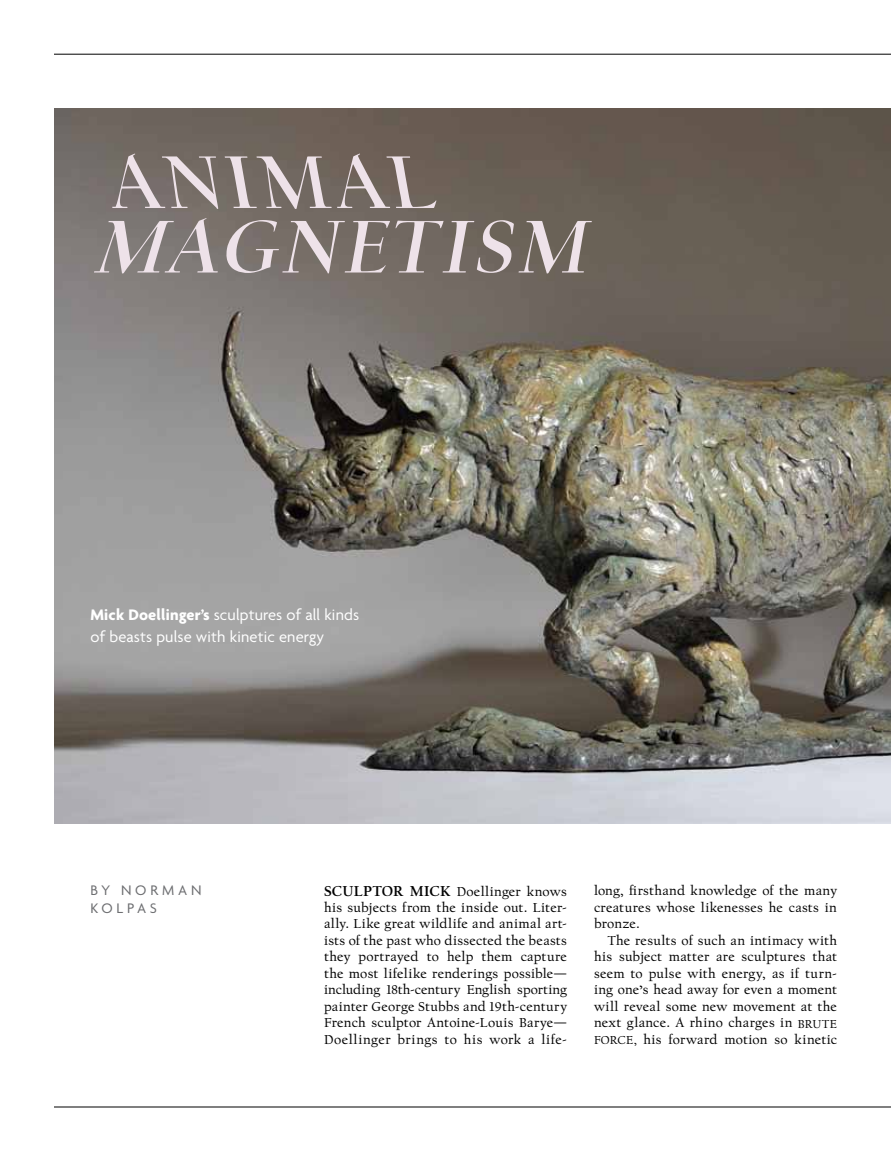
<style>
.page{position:relative;width:891px;height:1161px;background:#fff}
.page>*{position:absolute;margin:0;border:0;box-sizing:border-box;transform-origin:0 0}
.t1{font:italic 700 78px/64.5px "Californian FB Display";color:#eee2e9}
.t2{font:16.5px/22.5px "Agenda";letter-spacing:.01em;color:#fff}
.t3{font:15px/18px "Agenda";letter-spacing:.25em;color:#6d6e71}
.t4{font:13.5px/16.5px "Californian FB Text";letter-spacing:.025em;color:#000;text-align:justify}
.s1{font-weight:700}
.s2{font-weight:700;font-size:15px}
.s3{font-size:12px}
</style>
<div class="page">
<img style="left:54px;top:108px;width:837px;height:716px">
<hr style="left:54px;top:54px;width:837px;height:1px;background:#000">
<hr style="left:54px;top:1107px;width:837px;height:1px;background:#000">
<h1 class="t1" style="left:90px;top:152px;width:512px">ANIMAL<br>MAGNETISM</h1>
<p class="t2" style="left:90px;top:603px;width:270px"><span class="s1">Mick Doellinger’s</span> sculptures of all kinds of beasts pulse with kinetic energy</p>
<p class="t3" style="left:90px;top:881px;width:110px">By Norman<br>Kolpas</p>
<p class="t4" style="left:324px;top:883px;width:245px"><span class="s2">SCULPTOR MICK</span> Doellinger knows his subjects from the inside out. Liter&shy;ally. Like great wildlife and animal art&shy;ists of the past who dissected the beasts they portrayed to help them capture the most lifelike renderings possible— including 18th-century English sporting painter George Stubbs and 19th-century French sculptor Antoine-Louis Barye— Doellinger brings to his work a life-</p>
<p class="t4" style="left:594px;top:883px;width:245px">long, firsthand knowledge of the many creatures whose likenesses he casts in bronze.</p>
<p class="t4" style="left:594px;top:933px;width:245px;text-indent:14px">The results of such an intimacy with his subject matter are sculptures that seem to pulse with energy, as if turn&shy;ing one’s head away for even a moment will reveal some new movement at the next glance. A rhino charges in <span class="s3">BRUTE FORCE,</span> his forward motion so kinetic</p>
</div>
